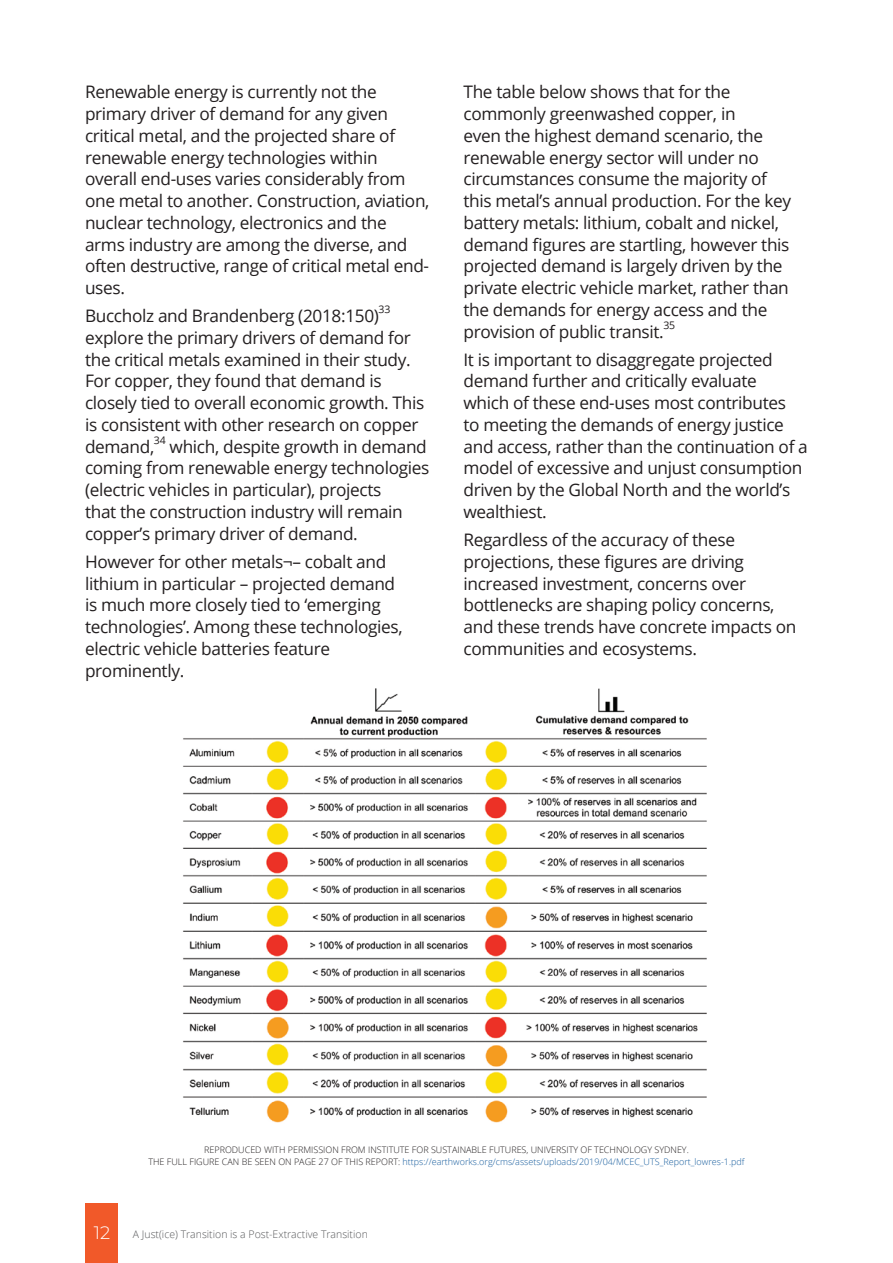
<style>
.page{position:relative;width:893px;height:1263px;background:#fff}
.page>*{position:absolute;margin:0;border:0;box-sizing:border-box;transform-origin:0 0}
.t1{font:300 18px "Montserrat";color:#fff}
.Body_content{font:17.25px/21.8px "Open Sans";letter-spacing:-.02em;color:#231f20}
.t2{font:300 10.5px "Open Sans";color:#57585a}
.Body_content-2{font:10.5px "Open Sans";color:#231f20}
.t3{font:300 9px/12px "Open Sans";color:#231f20;text-align:center}
.s1{color:#175d9e}
</style>
<div class="page">
<img style="left:183px;top:688px;width:524px;height:435px">
<div style="left:85px;top:1203px;width:33px;height:60px;background:#f15929"></div>
<p class="Body_content" style="left:85px;top:81px;width:346px">Renewable energy is currently not the primary driver of demand for any given critical metal, and the projected share of renewable energy technologies within overall end-uses varies considerably from one metal to another. Construction, aviation, nuclear technology, electronics and the arms industry are among the diverse, and often destructive, range of critical metal end&shy;uses.</p>
<p class="Body_content" style="left:85px;top:305px;width:295px">Buccholz and Brandenberg (2018:150)</p>
<p class="Body_content-2" style="left:379px;top:302px;width:13px">33</p>
<p class="Body_content" style="left:85px;top:326px;width:341px">explore the primary drivers of demand for the critical metals examined in their study.<br>For copper, they found that demand is closely tied to overall economic growth. This is consistent with other research on copper demand,</p>
<p class="Body_content-2" style="left:154px;top:433px;width:13px">34</p>
<p class="Body_content" style="left:85px;top:435px;width:346px;text-indent:85px">which, despite growth in demand coming from renewable energy technologies (electric vehicles in particular), projects<br>that the construction industry will remain copper’s primary driver of demand.</p>
<p class="Body_content" style="left:85px;top:550px;width:319px">However for other metals¬– cobalt and lithium in particular – projected demand is much more closely tied to ‘emerging technologies’. Among these technologies, electric vehicle batteries feature prominently.</p>
<p class="Body_content" style="left:463px;top:81px;width:329px">The table below shows that for the commonly greenwashed copper, in<br>even the highest demand scenario, the renewable energy sector will under no circumstances consume the majority of this metal’s annual production. For the key battery metals: lithium, cobalt and nickel, demand figures are startling, however this projected demand is largely driven by the private electric vehicle market, rather than the demands for energy access and the provision of public transit.</p>
<p class="Body_content-2" style="left:663px;top:317px;width:13px">35</p>
<p class="Body_content" style="left:463px;top:348px;width:346px">It is important to disaggregate projected demand further and critically evaluate<br>which of these end-uses most contributes<br>to meeting the demands of energy justice and access, rather than the continuation of a model of excessive and unjust consumption driven by the Global North and the world’s wealthiest.</p>
<p class="Body_content" style="left:463px;top:528px;width:334px">Regardless of the accuracy of these projections, these figures are driving increased investment, concerns over bottlenecks are shaping policy concerns, and these trends have concrete impacts on communities and ecosystems.</p>
<p class="t3" style="left:148px;top:1143px;width:598px">REPRODUCED WITH PERMISSION FROM INSTITUTE FOR SUSTAINABLE FUTURES, UNIVERSITY OF TECHNOLOGY SYDNEY.<br>THE FULL FIGURE CAN BE SEEN ON PAGE 27 OF THIS REPORT: <span class="s1">https://earthworks.org/cms/assets/uploads/2019/04/MCEC_UTS_Report_lowres-1.pdf</span></p>
<p class="t1" style="left:94px;top:1220px;width:18px">12</p>
<p class="t2" style="left:133px;top:1227px;width:236px">A Just(ice) Transition is a Post-Extractive Transition</p>
</div>
